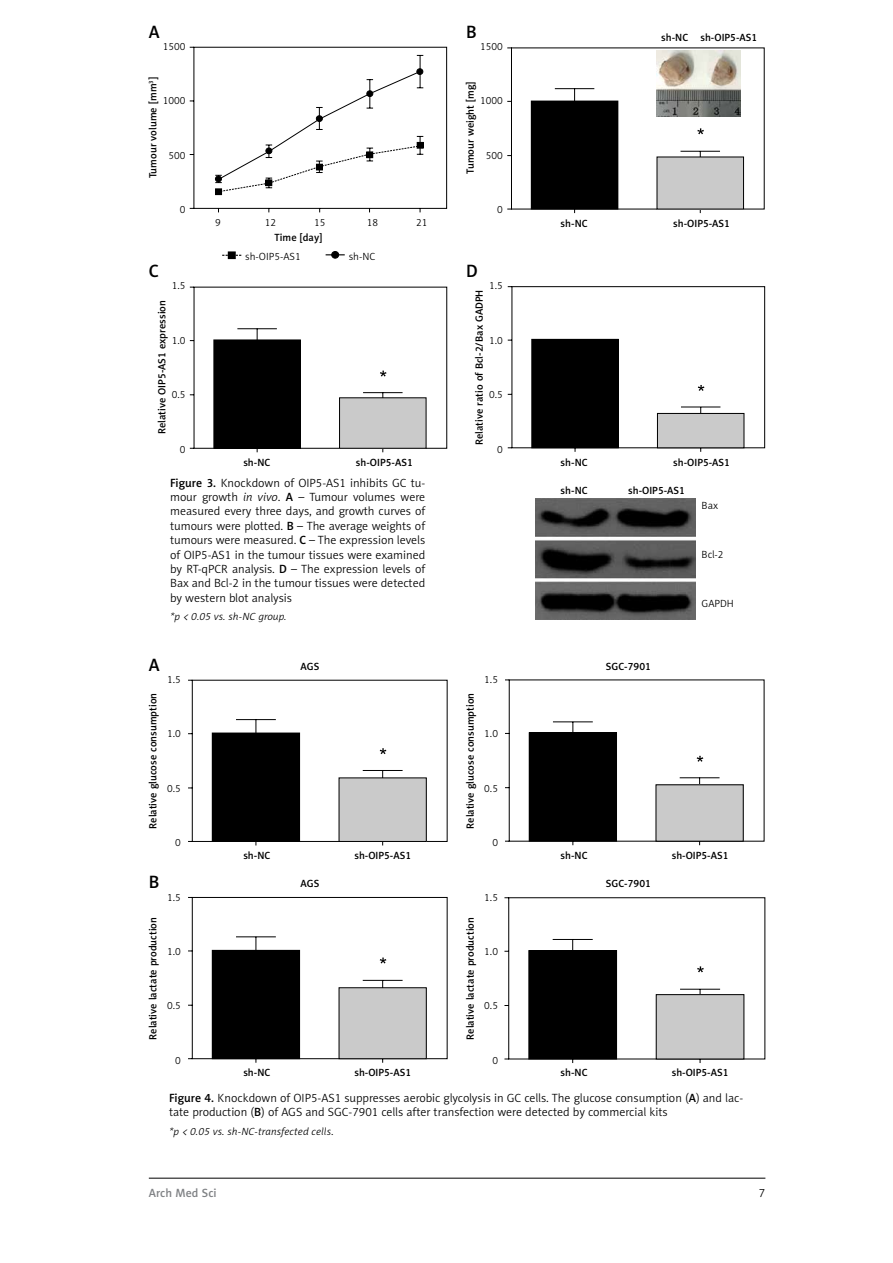
<style>
.page{position:relative;width:893px;height:1263px;background:#fff}
.page>*{position:absolute;margin:0;border:0;box-sizing:border-box;transform-origin:0 0}
.t1{font:18px "Naomi Sans EFN Medium";color:#000}
.t2{font:12px/14.4px "Naomi Sans EFN Light";color:#000;text-align:justify}
.t3{font:12px "Naomi Sans EFN Medium";color:#808285}
.t4{font:10.5px "Naomi Sans EFN Medium";color:#000}
.t5{font:10.5px "Naomi Sans EFN Light";color:#000}
.t6{font:italic 10.5px "Naomi Sans EFN Light";letter-spacing:.015em;color:#000}
.s1{font-family:"Naomi Sans EFN Medium"}
.s2{font-style:italic}
.s3{font-style:normal}
</style>
<div class="page">
<hr style="left:149px;top:1178px;width:616px;height:1px;background:#000">
<svg style="left:189px;top:47px;width:258px;height:166px"></svg>
<svg style="left:507px;top:47px;width:258px;height:166px"></svg>
<div style="left:657px;top:157px;width:86px;height:52px;background:#cacaca"></div>
<svg style="left:189px;top:286px;width:258px;height:167px"></svg>
<div style="left:340px;top:398px;width:86px;height:50px;background:#cacaca"></div>
<div style="left:339px;top:397px;width:87px;height:52px;border:1px solid #000"></div>
<svg style="left:507px;top:286px;width:258px;height:166px"></svg>
<div style="left:657px;top:413px;width:87px;height:35px;background:#cacaca"></div>
<div style="left:657px;top:413px;width:87px;height:35px;border:1px solid #000"></div>
<div style="left:228px;top:252px;width:7px;height:7px;background:#000"></div>
<div style="left:228px;top:252px;width:8px;height:7px;border:1px solid #000"></div>
<svg style="left:222px;top:255px;width:19px;height:1px"></svg>
<div style="left:332px;top:251px;width:7px;height:7px;background:#000;border-radius:50%"></div>
<div style="left:331px;top:251px;width:8px;height:8px;border:1px solid #000;border-radius:50%"></div>
<svg style="left:326px;top:254px;width:19px;height:1px"></svg>
<img style="left:657px;top:51px;width:83px;height:66px">
<img style="left:536px;top:498px;width:160px;height:121px">
<svg style="left:188px;top:679px;width:260px;height:167px"></svg>
<div style="left:339px;top:778px;width:87px;height:63px;background:#cacaca"></div>
<div style="left:339px;top:777px;width:88px;height:65px;border:1px solid #000"></div>
<svg style="left:188px;top:897px;width:260px;height:166px"></svg>
<div style="left:339px;top:988px;width:87px;height:71px;background:#cacaca"></div>
<div style="left:339px;top:987px;width:88px;height:72px;border:1px solid #000"></div>
<svg style="left:505px;top:679px;width:260px;height:167px"></svg>
<div style="left:656px;top:785px;width:87px;height:56px;background:#cacaca"></div>
<svg style="left:504px;top:897px;width:261px;height:166px"></svg>
<div style="left:656px;top:995px;width:88px;height:64px;background:#cacaca"></div>
<div style="left:656px;top:994px;width:88px;height:65px;border:1px solid #000"></div>
<h1 class="t1" style="left:149px;top:21px;width:12px">A</h1>
<h1 class="t1" style="left:466px;top:21px;width:12px">B</h1>
<p class="t5" style="left:163px;top:40px;width:24px">1500</p>
<p class="t5" style="left:480px;top:40px;width:24px">1500</p>
<p class="t4" style="left:147px;top:178px;width:103px;rotate:-90deg">Tumour volume [mm<sup>3</sup>]</p>
<p class="t4" style="left:464px;top:174px;width:94px;rotate:-90deg">Tumour weight [mg]</p>
<p class="t5" style="left:163px;top:95px;width:24px">1000</p>
<p class="t5" style="left:480px;top:95px;width:24px">1000</p>
<p class="t5" style="left:168px;top:149px;width:19px">500</p>
<p class="t5" style="left:486px;top:149px;width:19px">500</p>
<p class="t5" style="left:180px;top:204px;width:7px">0</p>
<p class="t5" style="left:215px;top:217px;width:7px">9</p>
<p class="t5" style="left:265px;top:217px;width:13px">12</p>
<p class="t5" style="left:314px;top:217px;width:13px">15</p>
<p class="t5" style="left:367px;top:217px;width:13px">18</p>
<p class="t5" style="left:416px;top:217px;width:13px">21</p>
<p class="t4" style="left:275px;top:232px;width:49px">Time [day]</p>
<p class="t5" style="left:245px;top:250px;width:57px">sh-OIP5-AS1</p>
<p class="t5" style="left:349px;top:250px;width:28px">sh-NC</p>
<h1 class="t1" style="left:149px;top:260px;width:12px">C</h1>
<h1 class="t1" style="left:466px;top:260px;width:13px">D</h1>
<p class="t5" style="left:497px;top:204px;width:7px">0</p>
<p class="t5" style="left:172px;top:280px;width:15px">1.5</p>
<p class="t5" style="left:489px;top:280px;width:15px">1.5</p>
<p class="t4" style="left:156px;top:434px;width:136px;rotate:-90deg">Relative OIP5-AS1 expression</p>
<p class="t4" style="left:473px;top:445px;width:157px;rotate:-90deg">Relative ratio of Bcl-2/Bax GADPH</p>
<p class="t5" style="left:172px;top:334px;width:15px">1.0</p>
<p class="t5" style="left:489px;top:334px;width:15px">1.0</p>
<p class="t5" style="left:172px;top:389px;width:15px">0.5</p>
<p class="t5" style="left:489px;top:389px;width:15px">0.5</p>
<p class="t5" style="left:180px;top:443px;width:7px">0</p>
<p class="t5" style="left:497px;top:443px;width:7px">0</p>
<p class="t4" style="left:661px;top:31px;width:98px">sh-NC sh-OIP5-AS1</p>
<p class="t4" style="left:561px;top:217px;width:28px">sh-NC</p>
<p class="t4" style="left:673px;top:217px;width:58px">sh-OIP5-AS1</p>
<p class="t4" style="left:243px;top:456px;width:28px">sh-NC</p>
<p class="t4" style="left:356px;top:456px;width:58px">sh-OIP5-AS1</p>
<p class="t4" style="left:561px;top:456px;width:28px">sh-NC</p>
<p class="t4" style="left:673px;top:456px;width:58px">sh-OIP5-AS1</p>
<p class="t4" style="left:561px;top:484px;width:28px">sh-NC</p>
<p class="t4" style="left:628px;top:484px;width:58px">sh-OIP5-AS1</p>
<p class="t2" style="left:170px;top:475px;width:257px"><span class="s1">Figure 3.</span> Knockdown of OIP5-AS1 inhibits GC tu&shy;mour growth <span class="s2">in vivo</span>. <span class="s1">A</span> – Tumour volumes were measured every three days, and growth curves of tumours were plotted. <span class="s1">B</span> – The average weights of tumours were measured. <span class="s1">C</span> – The expression levels of OIP5-AS1 in the tumour tissues were examined by RT-qPCR analysis. <span class="s1">D</span> – The expression levels of Bax and Bcl-2 in the tumour tissues were detected by western blot analysis</p>
<p class="t6" style="left:170px;top:610px;width:118px">*p &lt; 0.05 vs. sh-NC group.</p>
<p class="t5" style="left:702px;top:500px;width:18px">Bax</p>
<p class="t5" style="left:702px;top:549px;width:23px">Bcl-2</p>
<p class="t5" style="left:702px;top:598px;width:34px">GAPDH</p>
<h1 class="t1" style="left:149px;top:654px;width:12px">A</h1>
<p class="t5" style="left:167px;top:673px;width:15px">1.5</p>
<p class="t4" style="left:301px;top:660px;width:20px">AGS</p>
<p class="t5" style="left:484px;top:673px;width:15px">1.5</p>
<p class="t4" style="left:606px;top:660px;width:47px">SGC-7901</p>
<p class="t4" style="left:147px;top:828px;width:137px;rotate:-90deg">Relative glucose consumption</p>
<h1 class="t1" style="left:149px;top:872px;width:12px">B</h1>
<p class="t4" style="left:147px;top:1039px;width:124px;rotate:-90deg">Relative lactate production</p>
<p class="t5" style="left:167px;top:728px;width:15px">1.0</p>
<p class="t5" style="left:167px;top:782px;width:15px">0.5</p>
<p class="t4" style="left:464px;top:828px;width:137px;rotate:-90deg">Relative glucose consumption</p>
<p class="t5" style="left:484px;top:728px;width:15px">1.0</p>
<p class="t5" style="left:484px;top:782px;width:15px">0.5</p>
<p class="t5" style="left:175px;top:836px;width:7px">0</p>
<p class="t5" style="left:492px;top:836px;width:7px">0</p>
<p class="t4" style="left:243px;top:849px;width:28px">sh-NC</p>
<p class="t4" style="left:354px;top:849px;width:58px">sh-OIP5-AS1</p>
<p class="t4" style="left:561px;top:849px;width:28px">sh-NC</p>
<p class="t4" style="left:672px;top:849px;width:58px">sh-OIP5-AS1</p>
<p class="t4" style="left:301px;top:877px;width:20px">AGS</p>
<p class="t4" style="left:606px;top:877px;width:47px">SGC-7901</p>
<p class="t5" style="left:167px;top:891px;width:15px">1.5</p>
<p class="t5" style="left:484px;top:891px;width:15px">1.5</p>
<p class="t5" style="left:167px;top:945px;width:15px">1.0</p>
<p class="t5" style="left:167px;top:1000px;width:15px">0.5</p>
<p class="t4" style="left:464px;top:1039px;width:124px;rotate:-90deg">Relative lactate production</p>
<p class="t5" style="left:484px;top:945px;width:15px">1.0</p>
<p class="t5" style="left:484px;top:1000px;width:15px">0.5</p>
<p class="t5" style="left:175px;top:1054px;width:7px">0</p>
<p class="t5" style="left:492px;top:1054px;width:7px">0</p>
<p class="t4" style="left:243px;top:1067px;width:28px">sh-NC</p>
<p class="t4" style="left:354px;top:1067px;width:58px">sh-OIP5-AS1</p>
<p class="t4" style="left:561px;top:1067px;width:28px">sh-NC</p>
<p class="t4" style="left:672px;top:1067px;width:58px">sh-OIP5-AS1</p>
<p class="t2" style="left:169px;top:1090px;width:576px"><span class="s1">Figure 4.</span> Knockdown of OIP5-AS1 suppresses aerobic glycolysis in GC cells. The glucose consumption (<span class="s1">A</span>) and lac&shy;tate production (<span class="s1">B</span>) of AGS and SGC-7901 cells after transfection were detected by commercial kits</p>
<p class="t6" style="left:169px;top:1126px;width:166px">*p &lt; 0.05 vs. sh-NC-transfected cells<span class="s3">.</span></p>
<p class="t3" style="left:149px;top:1186px;width:69px">Arch Med Sci</p>
<p class="t2" style="left:759px;top:1186px;width:8px">7</p>
</div>
